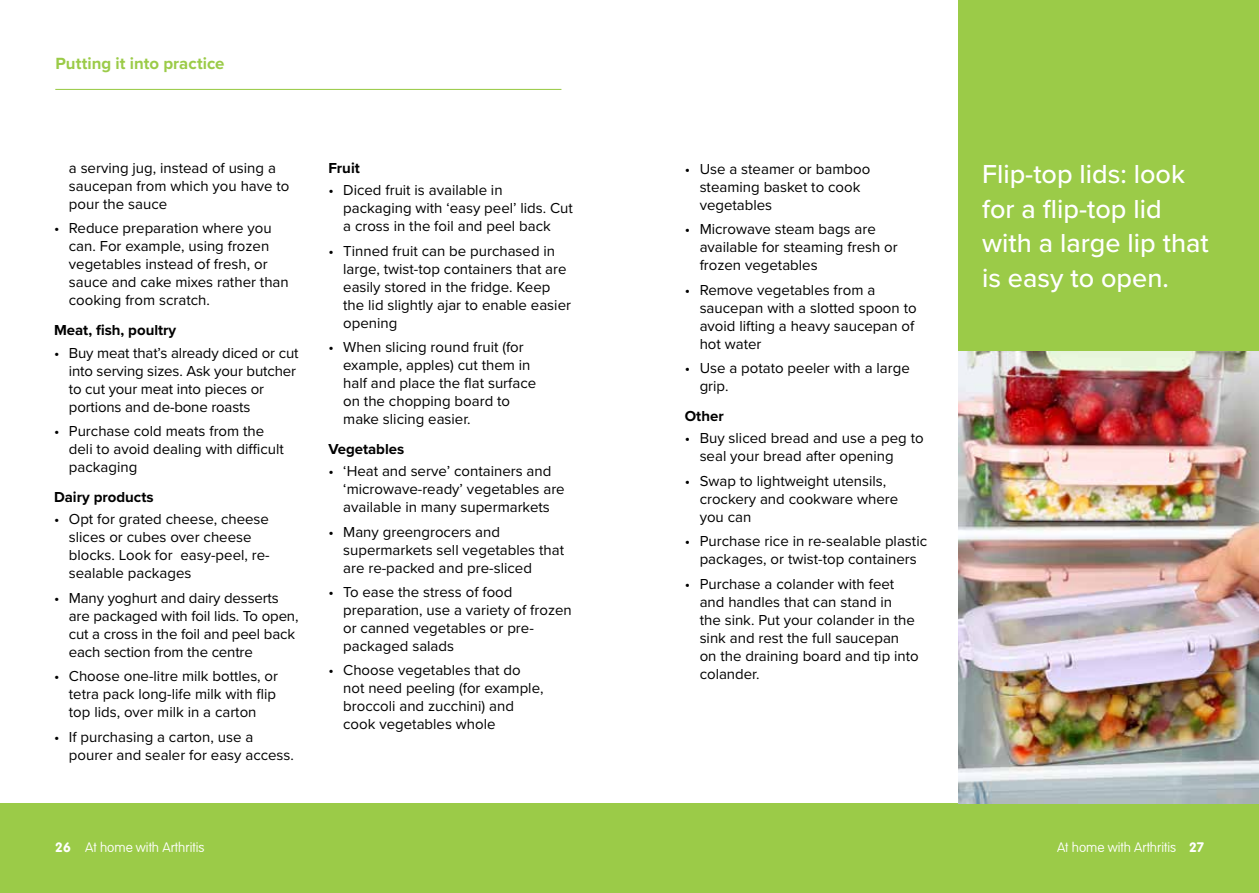
<style>
.page{position:relative;width:1259px;height:893px;background:#fff}
.page>*{position:absolute;margin:0;border:0;box-sizing:border-box;transform-origin:0 0}
.t1{font:500 27px/34.5px "Proxima Nova";color:#fff}
.t2{font:700 16.8px "Proxima Nova";color:#9bcb48}
.t3{font:15px/18px "Proxima Nova";color:#000}
.t4{font:700 15px "Proxima Nova";color:#000}
.t5{font:100 13.5px "VAG Rounded";color:#fff}
.s1{font-family:"VAG Rounded Bold";font-weight:400}
</style>
<div class="page">
<div style="left:0;top:804px;width:1259px;height:89px;background:#9bcb48"></div>
<div style="left:958px;top:0;width:301px;height:893px;background:#9bcb48"></div>
<img style="left:958px;top:351px;width:301px;height:453px">
<hr style="left:55px;top:89px;width:506px;height:1px;background:#9bcb48">
<p class="t2" style="left:56px;top:50px;width:170px">Putting it into practice</p>
<p class="t3" style="left:69px;top:158px;width:222px">a serving jug, instead of using a saucepan from which you have to pour the sauce</p>
<p class="t3" style="left:69px;top:219px;width:221px;text-indent:-15px">• Reduce preparation where you can. For example, using frozen vegetables instead of fresh, or sauce and cake mixes rather than cooking from scratch.</p>
<p class="t4" style="left:54px;top:319px;width:124px">Meat, fish, poultry</p>
<p class="t3" style="left:69px;top:343px;width:231px;text-indent:-15px">• Buy meat that’s already diced or cut into serving sizes. Ask your butcher to cut your meat into pieces or portions and de-bone roasts</p>
<p class="t3" style="left:69px;top:421px;width:217px;text-indent:-15px">• Purchase cold meats from the deli to avoid dealing with difficult packaging</p>
<p class="t4" style="left:54px;top:486px;width:101px">Dairy products</p>
<p class="t3" style="left:69px;top:510px;width:202px;text-indent:-15px">• Opt for grated cheese, cheese slices or cubes over cheese blocks. Look for easy-peel, re&shy;sealable packages</p>
<p class="t3" style="left:69px;top:588px;width:231px;text-indent:-15px">• Many yoghurt and dairy desserts are packaged with foil lids. To open, cut a cross in the foil and peel back each section from the centre</p>
<p class="t3" style="left:69px;top:667px;width:211px;text-indent:-15px">• Choose one-litre milk bottles, or tetra pack long-life milk with flip top lids, over milk in a carton</p>
<p class="t3" style="left:69px;top:727px;width:227px;text-indent:-15px">• If purchasing a carton, use a pourer and sealer for easy access.</p>
<p class="t4" style="left:328px;top:157px;width:33px">Fruit</p>
<p class="t3" style="left:343px;top:180px;width:231px;text-indent:-15px">• Diced fruit is available in packaging with ‘easy peel’ lids. Cut a cross in the foil and peel back</p>
<p class="t3" style="left:343px;top:241px;width:229px;text-indent:-15px">• Tinned fruit can be purchased in large, twist-top containers that are easily stored in the fridge. Keep the lid slightly ajar to enable easier opening</p>
<p class="t3" style="left:343px;top:337px;width:195px;text-indent:-15px">• When slicing round fruit (for example, apples) cut them in half and place the flat surface on the chopping board to make slicing easier.</p>
<p class="t4" style="left:328px;top:438px;width:77px">Vegetables</p>
<p class="t3" style="left:343px;top:462px;width:223px;text-indent:-15px">• ‘Heat and serve’ containers and ‘microwave-ready’ vegetables are available in many supermarkets</p>
<p class="t3" style="left:343px;top:522px;width:222px;text-indent:-15px">• Many greengrocers and supermarkets sell vegetables that are re-packed and pre-sliced</p>
<p class="t3" style="left:343px;top:582px;width:230px;text-indent:-15px">• To ease the stress of food preparation, use a variety of frozen or canned vegetables or pre&shy;packaged salads</p>
<p class="t3" style="left:343px;top:661px;width:202px;text-indent:-15px">• Choose vegetables that do not need peeling (for example, broccoli and zucchini) and cook vegetables whole</p>
<p class="t5" style="left:55px;top:840px;width:151px"><span class="s1">26</span> At home with Arthritis</p>
<p class="t3" style="left:699px;top:159px;width:172px;text-indent:-15px">• Use a steamer or bamboo steaming basket to cook vegetables</p>
<p class="t3" style="left:699px;top:220px;width:200px;text-indent:-15px">• Microwave steam bags are available for steaming fresh or frozen vegetables</p>
<p class="t3" style="left:699px;top:280px;width:218px;text-indent:-15px">• Remove vegetables from a saucepan with a slotted spoon to avoid lifting a heavy saucepan of hot water</p>
<p class="t3" style="left:699px;top:358px;width:212px;text-indent:-15px">• Use a potato peeler with a large grip.</p>
<p class="t4" style="left:685px;top:405px;width:40px">Other</p>
<p class="t3" style="left:699px;top:429px;width:225px;text-indent:-15px">• Buy sliced bread and use a peg to seal your bread after opening</p>
<p class="t3" style="left:699px;top:471px;width:200px;text-indent:-15px">• Swap to lightweight utensils, crockery and cookware where you can</p>
<p class="t3" style="left:685px;top:531px;width:244px;text-align:center">• Purchase rice in re-sealable plastic packages, or twist-top containers</p>
<p class="t3" style="left:699px;top:574px;width:221px;text-indent:-15px">• Purchase a colander with feet and handles that can stand in<br>the sink. Put your colander in the sink and rest the full saucepan on the draining board and tip into colander.</p>
<h1 class="t1" style="left:982px;top:156px;width:228px">Flip-top lids: look for a flip-top lid with a large lip that is easy to open.</h1>
<p class="t5" style="left:1057px;top:840px;width:149px">At home with Arthritis <span class="s1">27</span></p>
</div>
